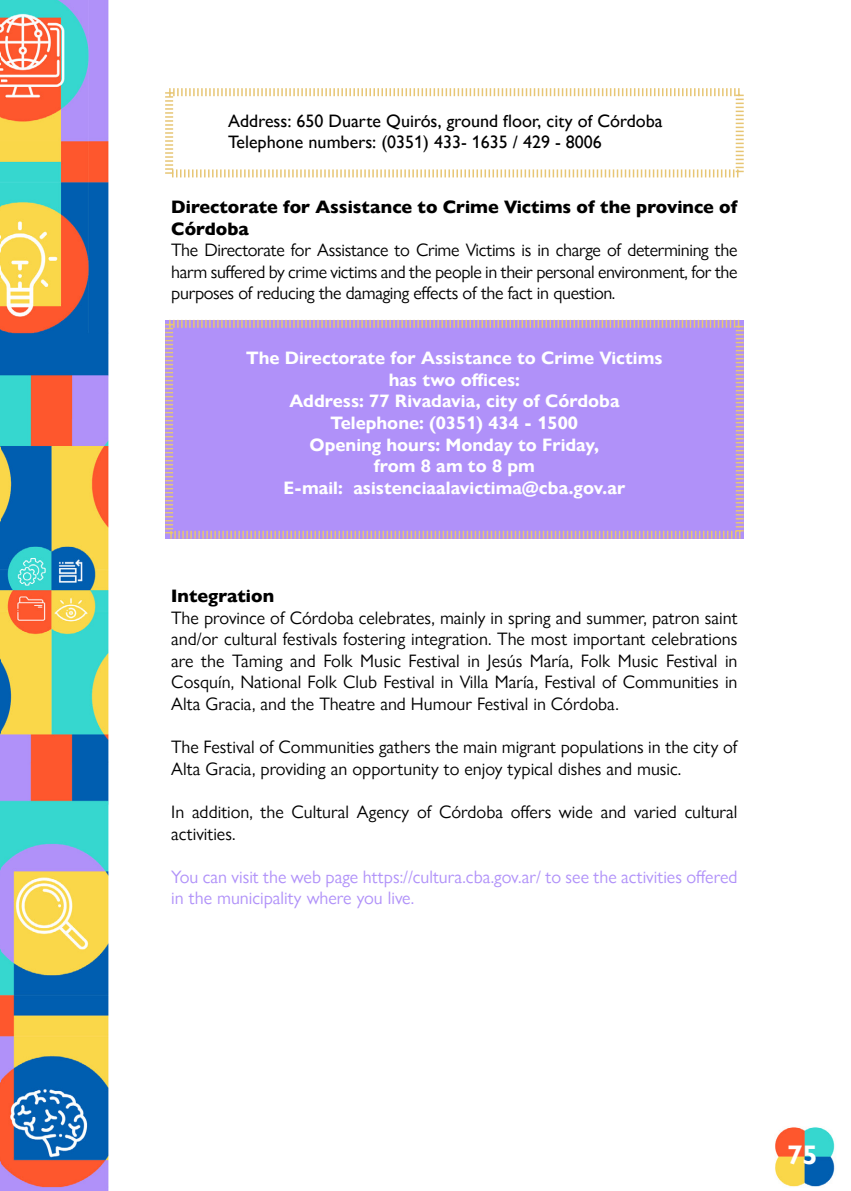
<style>
.page{position:relative;width:851px;height:1191px;background:#fff}
.page>*{position:absolute;margin:0;border:0;box-sizing:border-box;transform-origin:0 0}
.t1{font:700 26.8px "Gill Sans Nova";color:#fff}
.t2{font:18px/21.6px "Gill Sans Nova";color:#000;text-align:justify}
.t3{font:700 18px/21.6px "Gill Sans Nova";color:#fff;text-align:center}
.t4{font:18px/21.6px "Gill Sans Nova";color:#b091f9}
.t5{font:500 18px/21.6px "Gill Sans Nova";color:#000}
.t6{font:800 18px/21.6px "Gill Sans Nova";color:#000}
</style>
<div class="page">
<img style="left:1px;top:0;width:834px;height:1191px">
<hr style="left:0;top:0;width:1px;height:1191px;background:#000">
<svg style="left:164px;top:318px;width:581px;height:222px;background:#b394f4"></svg>
<svg style="left:164px;top:87px;width:581px;height:92px"></svg>
<p class="t5" style="left:228px;top:109px;width:436px">Address: 650 Duarte Quirós, ground floor, city of Córdoba<br>Telephone numbers: (0351) 433- 1635 / 429 - 8006</p>
<p class="t6" style="left:171px;top:196px;width:567px">Directorate for Assistance to Crime Victims of the province of<br>Córdoba</p>
<p class="t2" style="left:171px;top:239px;width:567px">The Directorate for Assistance to Crime Victims is in charge of determining the harm suffered by crime victims and the people in their personal environment, for the purposes of reducing the damaging effects of the fact in question.</p>
<p class="t3" style="left:246px;top:347px;width:417px">The Directorate for Assistance to Crime Victims has two offices:<br>Address: 77 Rivadavia, city of Córdoba<br>Telephone: (0351) 434 - 1500<br>Opening hours: Monday to Friday,<br>from 8 am to 8 pm<br>E-mail: asistenciaalavictima@cba.gov.ar</p>
<p class="t6" style="left:171px;top:585px;width:104px">Integration</p>
<p class="t2" style="left:171px;top:606px;width:567px">The province of Córdoba celebrates, mainly in spring and summer, patron saint and/or cultural festivals fostering integration. The most important celebrations are the Taming and Folk Music Festival in Jesús María, Folk Music Festival in Cosquín, National Folk Club Festival in Villa María, Festival of Communities in Alta Gracia, and the Theatre and Humour Festival in Córdoba.</p>
<p class="t2" style="left:171px;top:736px;width:567px">The Festival of Communities gathers the main migrant populations in the city of<br>Alta Gracia, providing an opportunity to enjoy typical dishes and music.</p>
<p class="t2" style="left:171px;top:801px;width:567px">In addition, the Cultural Agency of Córdoba offers wide and varied cultural activities.</p>
<p class="t4" style="left:171px;top:865px;width:567px">You can visit the web page https://cultura.cba.gov.ar/ to see the activities offered in the municipality where you live.</p>
<h1 class="t1" style="left:787px;top:1138px;width:32px">75</h1>
</div>
